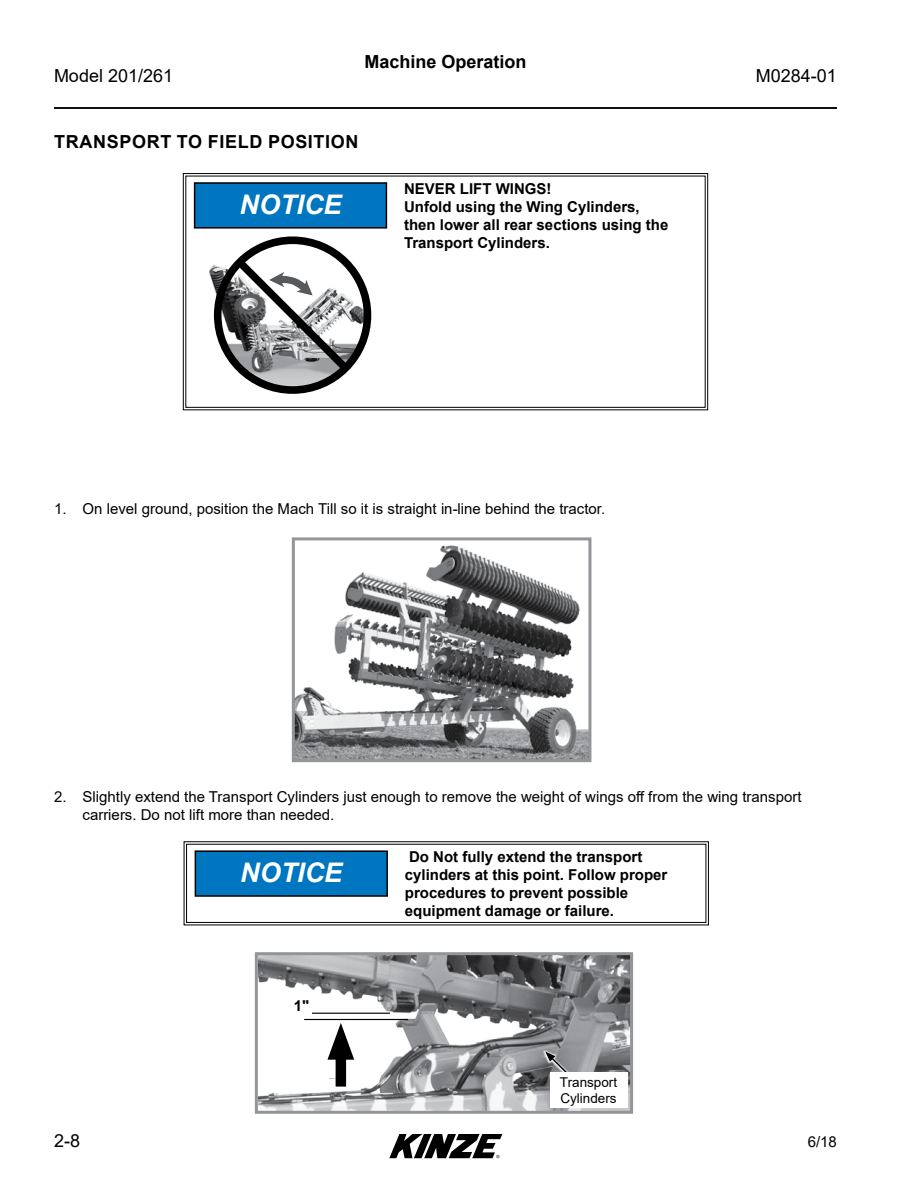
<style>
.page{position:relative;width:918px;height:1188px;background:#fff}
.page>*{position:absolute;margin:0;border:0;box-sizing:border-box;transform-origin:0 0}
.t1{font:italic 700 27px "Arial";color:#fff}
.t2{font:700 18px "Arial";letter-spacing:.035em;color:#000}
.t3{font:18px "Arial";color:#000}
.t4{font:700 18px "Arial";color:#000}
.t5{font:700 15px/18px "Arial";color:#000}
.t6{font:15px/18px "Arial";color:#000}
.t7{font:13.5px/16.2px "Arial";color:#000}
</style>
<div class="page">
<hr style="left:54px;top:107px;width:783px;height:2px;background:#000">
<svg style="left:389px;top:1134px;width:113px;height:24px"></svg>
<svg style="left:183px;top:173px;width:525px;height:237px"></svg>
<div style="left:186px;top:176px;width:519px;height:232px;border:1px solid #000"></div>
<div style="left:195px;top:183px;width:191px;height:45px;background:#0076c0"></div>
<div style="left:194px;top:182px;width:193px;height:47px;border:2px solid #000"></div>
<img style="left:206px;top:258px;width:167px;height:130px">
<div style="left:214px;top:236px;width:157px;height:158px;border:8px solid #000;border-radius:50%"></div>
<svg style="left:233px;top:255px;width:120px;height:121px"></svg>
<svg style="left:184px;top:841px;width:525px;height:84px"></svg>
<div style="left:186px;top:844px;width:520px;height:79px;border:1px solid #000"></div>
<div style="left:195px;top:851px;width:192px;height:45px;background:#0076c0"></div>
<div style="left:195px;top:850px;width:193px;height:47px;border:2px solid #000"></div>
<img style="left:296px;top:545px;width:291px;height:213px">
<div style="left:292px;top:537px;width:299px;height:225px;border:3px solid #939598"></div>
<img style="left:259px;top:956px;width:370px;height:154px">
<div style="left:255px;top:952px;width:378px;height:162px;border:3px solid #939598"></div>
<hr style="left:312px;top:1013px;width:78px;height:1px;background:#000">
<hr style="left:304px;top:1019px;width:104px;height:1px;background:#000">
<div style="left:320px;top:1016px;width:41px;height:79px;background:#fff;opacity:.75"></div>
<div style="left:325px;top:1020px;width:32px;height:69px;background:#fff"></div>
<div style="left:336px;top:1044px;width:10px;height:43px;background:#000"></div>
<svg style="left:327px;top:1023px;width:27px;height:37px"></svg>
<svg style="left:543px;top:1049px;width:34px;height:35px"></svg>
<svg style="left:545px;top:1052px;width:32px;height:31px"></svg>
<div style="left:550px;top:1072px;width:78px;height:36px;background:#fff"></div>
<p class="t4" style="left:364px;top:49px;width:164px">Machine Operation</p>
<p class="t3" style="left:54px;top:63px;width:121px">Model 201/261</p>
<p class="t3" style="left:756px;top:63px;width:83px">M0284-01</p>
<p class="t2" style="left:54px;top:129px;width:306px">TRANSPORT TO FIELD POSITION</p>
<h1 class="t1" style="left:240px;top:187px;width:104px">NOTICE</h1>
<p class="t5" style="left:404px;top:180px;width:266px">NEVER LIFT WINGS!<br>Unfold using the Wing Cylinders, then lower all rear sections using the<br>Transport Cylinders.</p>
<p class="t6" style="left:54px;top:500px;width:553px">1. On level ground, position the Mach Till so it is straight in-line behind the tractor.</p>
<p class="t6" style="left:82px;top:788px;width:721px;text-indent:-28px">2. Slightly extend the Transport Cylinders just enough to remove the weight of wings off from the wing transport carriers. Do not lift more than needed.</p>
<p class="t5" style="left:405px;top:848px;width:264px">Do Not fully extend the transport cylinders at this point. Follow proper procedures to prevent possible equipment damage or failure.</p>
<h1 class="t1" style="left:240px;top:855px;width:104px">NOTICE</h1>
<p class="t5" style="left:294px;top:997px;width:17px">1"</p>
<p class="t7" style="left:560px;top:1074px;width:59px">Transport<br>Cylinders</p>
<p class="t3" style="left:54px;top:1128px;width:28px">2-8</p>
<p class="t6" style="left:808px;top:1133px;width:31px">6/18</p>
</div>
